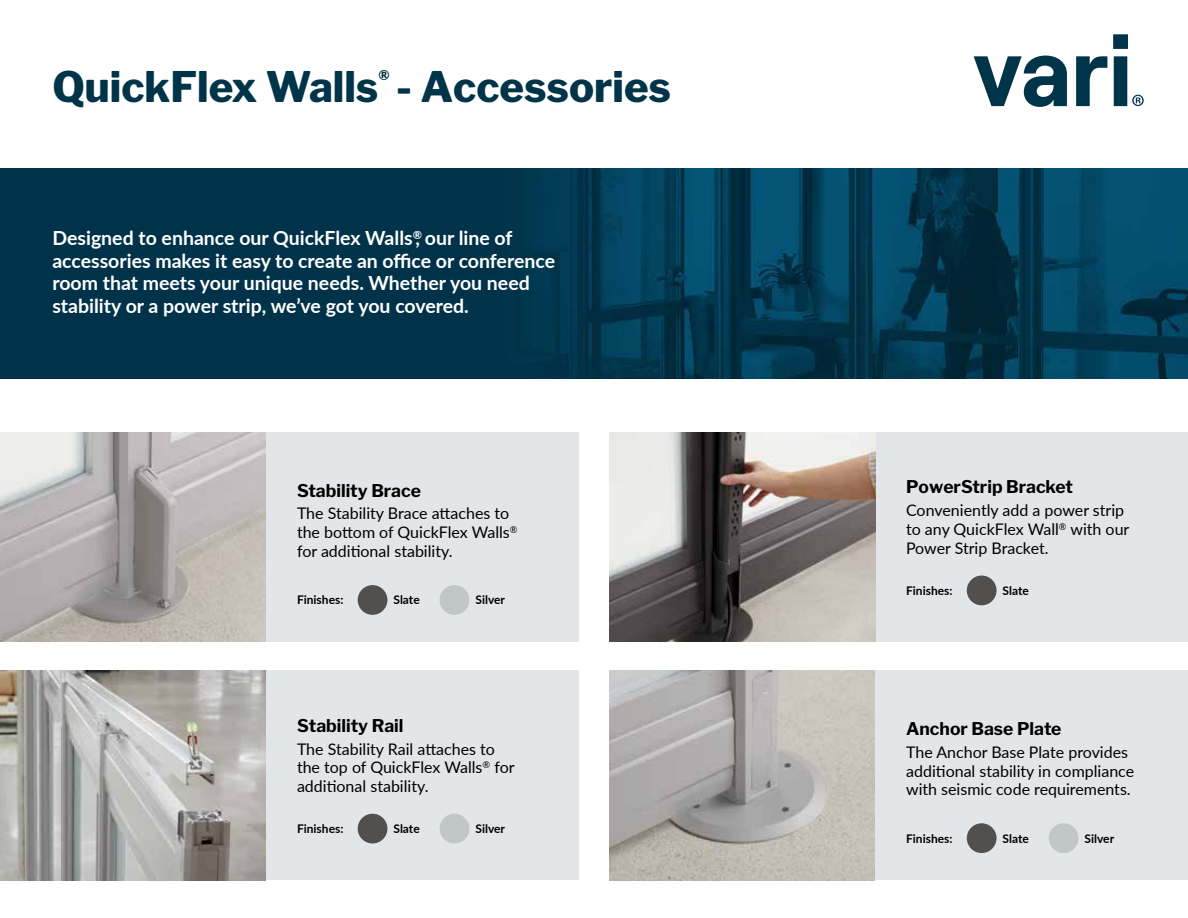
<style>
.page{position:relative;width:1188px;height:918px;background:#fff}
.page>*{position:absolute;margin:0;border:0;box-sizing:border-box;transform-origin:0 0}
.t1{font:800 41.85px "Libre Franklin";color:#003449}
.Body_Copy{font:700 19.5px/22.5px "Lato";color:#fff}
.t2{font:700 17.4px "Libre Franklin";color:#000}
.Body_Copy-2{font:16.05px/18.9px "Lato";color:#000}
.t3{font:800 13.65px "Lato";color:#003449}
.Icon_Description{font:700 12px "Lato";color:#000}
</style>
<div class="page">
<img style="left:0;top:168px;width:1188px;height:210px">
<svg style="left:974px;top:56px;width:93px;height:51px"></svg>
<svg style="left:1076px;top:56px;width:31px;height:50px"></svg>
<svg style="left:1113px;top:34px;width:31px;height:72px"></svg>
<div style="left:0;top:432px;width:579px;height:210px;background:#e2e6e8"></div>
<div style="left:0;top:670px;width:579px;height:210px;background:#e2e6e8"></div>
<img style="left:0;top:432px;width:266px;height:210px">
<img style="left:0;top:670px;width:266px;height:210px">
<div style="left:609px;top:432px;width:579px;height:210px;background:#e2e6e8"></div>
<img style="left:610px;top:432px;width:265px;height:210px">
<div style="left:358px;top:814px;width:29px;height:29px;background:#51504f;border-radius:50%"></div>
<div style="left:440px;top:814px;width:29px;height:29px;background:#c1c6c8;border-radius:50%"></div>
<div style="left:358px;top:585px;width:29px;height:30px;background:#51504f;border-radius:50%"></div>
<div style="left:440px;top:585px;width:29px;height:30px;background:#c1c6c8;border-radius:50%"></div>
<div style="left:967px;top:576px;width:30px;height:29px;background:#51504f;border-radius:50%"></div>
<div style="left:609px;top:670px;width:579px;height:210px;background:#e2e6e8"></div>
<img style="left:609px;top:670px;width:266px;height:210px">
<div style="left:967px;top:823px;width:30px;height:30px;background:#51504f;border-radius:50%"></div>
<div style="left:1049px;top:823px;width:29px;height:30px;background:#c1c6c8;border-radius:50%"></div>
<p class="t3" style="left:378px;top:64px;width:13px">®</p>
<p class="t1" style="left:52px;top:62px;width:620px">QuickFlex Walls - Accessories</p>
<p class="Body_Copy" style="left:52px;top:226px;width:504px">Designed to enhance our QuickFlex Walls<sup>®</sup>, our line of accessories makes it easy to create an office or conference room that meets your unique needs. Whether you need stability or a power strip, we’ve got you covered.</p>
<p class="t2" style="left:297px;top:480px;width:125px">Stability Brace</p>
<p class="Body_Copy-2" style="left:297px;top:503px;width:222px">The Stability Brace attaches to the bottom of QuickFlex Walls<sup>® </sup>for additional stability.</p>
<p class="Icon_Description" style="left:297px;top:591px;width:48px">Finishes:</p>
<p class="Icon_Description" style="left:394px;top:591px;width:28px">Slate</p>
<p class="Icon_Description" style="left:475px;top:591px;width:31px">Silver</p>
<p class="t2" style="left:297px;top:715px;width:108px">Stability Rail</p>
<p class="Body_Copy-2" style="left:297px;top:739px;width:219px">The Stability Rail attaches to the top of QuickFlex Walls<sup>®</sup> for additional stability.</p>
<p class="Icon_Description" style="left:297px;top:820px;width:48px">Finishes:</p>
<p class="Icon_Description" style="left:394px;top:820px;width:28px">Slate</p>
<p class="Icon_Description" style="left:475px;top:820px;width:31px">Silver</p>
<p class="t2" style="left:906px;top:477px;width:168px">PowerStrip Bracket</p>
<p class="Body_Copy-2" style="left:906px;top:500px;width:225px">Conveniently add a power strip to any QuickFlex Wall<sup>®</sup> with our<br>Power Strip Bracket.</p>
<p class="Icon_Description" style="left:906px;top:582px;width:48px">Finishes:</p>
<p class="Icon_Description" style="left:1003px;top:582px;width:28px">Slate</p>
<p class="t2" style="left:906px;top:718px;width:157px">Anchor Base Plate</p>
<p class="Body_Copy-2" style="left:906px;top:742px;width:230px">The Anchor Base Plate provides additional stability in compliance with seismic code requirements.</p>
<p class="Icon_Description" style="left:906px;top:829px;width:48px">Finishes:</p>
<p class="Icon_Description" style="left:1003px;top:829px;width:28px">Slate</p>
<p class="Icon_Description" style="left:1085px;top:829px;width:31px">Silver</p>
</div>
